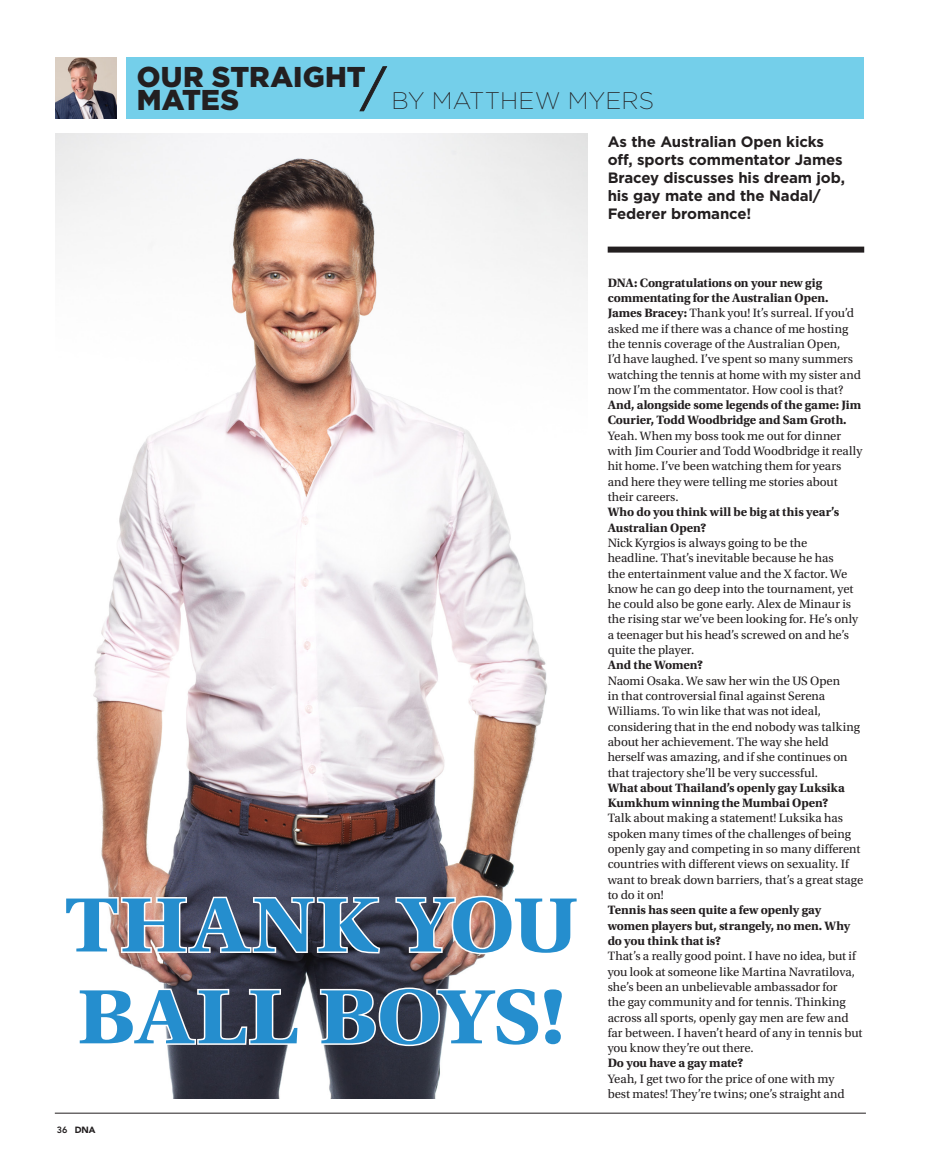
<style>
.page{position:relative;width:936px;height:1170px;background:#fff}
.page>*{position:absolute;margin:0;border:0;box-sizing:border-box;transform-origin:0 0}
.t1{font:700 81px/91.8px "Utopia Std";color:#258ece;scale:1.11 1}
.t2{font:900 28.65px/23.2px "Gotham HTF";color:#231f20}
.t3{font:200 24px "Gotham";letter-spacing:.01em;color:#231f20}
.t4{font:700 15px/18px "Gotham";letter-spacing:-.01em;color:#231f20}
.t5{font:12.75px/15.3px "Utopia Std";letter-spacing:-.005em;color:#231f20}
.t6{font:700 12.75px/15.3px "Utopia Std";letter-spacing:-.005em;color:#231f20}
.t7{font:900 9px "Avenir LT Std";color:#231f20}
.s1{font-weight:800}
.s2{font-weight:700}
</style>
<div class="page">
<img style="left:55px;top:133px;width:532px;height:964px">
<div style="left:126px;top:57px;width:737px;height:61px;background:#74cfea"></div>
<svg style="left:359px;top:66px;width:28px;height:45px"></svg>
<img style="left:55px;top:57px;width:61px;height:61px">
<svg style="left:63px;top:895px;width:319px;height:59px"></svg>
<svg style="left:394px;top:894px;width:185px;height:61px"></svg>
<svg style="left:77px;top:986px;width:223px;height:60px"></svg>
<svg style="left:318px;top:985px;width:245px;height:62px"></svg>
<hr style="left:55px;top:1112px;width:810px;height:1px;background:#231f20">
<div style="left:607px;top:246px;width:257px;height:6px;background:#231f20"></div>
<h2 class="t2" style="left:137px;top:65px;width:230px">OUR STRAIGHT<br>MATES</h2>
<h3 class="t3" style="left:391px;top:87px;width:264px">BY MATTHEW MYERS</h3>
<p class="t4" style="left:607px;top:132px;width:239px">As the Australian Open kicks off, sports commentator James<br>Bracey discusses his dream job, his gay mate and the Nadal/<br>Federer bromance!</p>
<h1 class="t1" style="left:64px;top:879px;width:465px">THANK YOU<br>BALL BOYS!</h1>
<p class="t7" style="left:57px;top:1123px;width:40px"><span class="s1">36</span> DNA</p>
<p class="t5" style="left:607px;top:275px;width:255px"><span class="s2">DNA: Congratulations on your new gig commentating for the Australian Open.<br>James Bracey:</span> Thank you! It’s surreal. If you’d asked me if there was a chance of me hosting the tennis coverage of the Australian Open,<br>I’d have laughed. I’ve spent so many summers watching the tennis at home with my sister and now I’m the commentator. How cool is that?</p>
<p class="t6" style="left:607px;top:397px;width:255px">And, alongside some legends of the game: Jim<br>Courier, Todd Woodbridge and Sam Groth.</p>
<p class="t5" style="left:607px;top:428px;width:256px">Yeah. When my boss took me out for dinner with Jim Courier and Todd Woodbridge it really hit home. I’ve been watching them for years and here they were telling me stories about their careers.</p>
<p class="t6" style="left:607px;top:504px;width:233px">Who do you think will be big at this year’s<br>Australian Open?</p>
<p class="t5" style="left:607px;top:535px;width:252px">Nick Kyrgios is always going to be the headline. That’s inevitable because he has<br>the entertainment value and the X factor. We know he can go deep into the tournament, yet he could also be gone early. Alex de Minaur is the rising star we’ve been looking for. He’s only a teenager but his head’s screwed on and he’s quite the player.</p>
<p class="t6" style="left:607px;top:657px;width:97px">And the Women?</p>
<p class="t5" style="left:607px;top:673px;width:254px">Naomi Osaka. We saw her win the US Open<br>in that controversial final against Serena Williams. To win like that was not ideal, considering that in the end nobody was talking about her achievement. The way she held herself was amazing, and if she continues on that trajectory she’ll be very successful.</p>
<p class="t6" style="left:607px;top:780px;width:238px">What about Thailand’s openly gay Luksika<br>Kumkhum winning the Mumbai Open?</p>
<p class="t5" style="left:607px;top:810px;width:257px">Talk about making a statement! Luksika has spoken many times of the challenges of being openly gay and competing in so many different countries with different views on sexuality. If want to break down barriers, that’s a great stage to do it on!</p>
<p class="t6" style="left:607px;top:902px;width:244px">Tennis has seen quite a few openly gay women players but, strangely, no men. Why do you think that is?</p>
<p class="t5" style="left:607px;top:948px;width:256px">That’s a really good point. I have no idea, but if you look at someone like Martina Navratilova, she’s been an unbelievable ambassador for<br>the gay community and for tennis. Thinking across all sports, openly gay men are few and far between. I haven’t heard of any in tennis but you know they’re out there.</p>
<p class="t6" style="left:607px;top:1055px;width:137px">Do you have a gay mate?</p>
<p class="t5" style="left:607px;top:1071px;width:238px">Yeah, I get two for the price of one with my best mates! They’re twins; one’s straight and</p>
</div>
